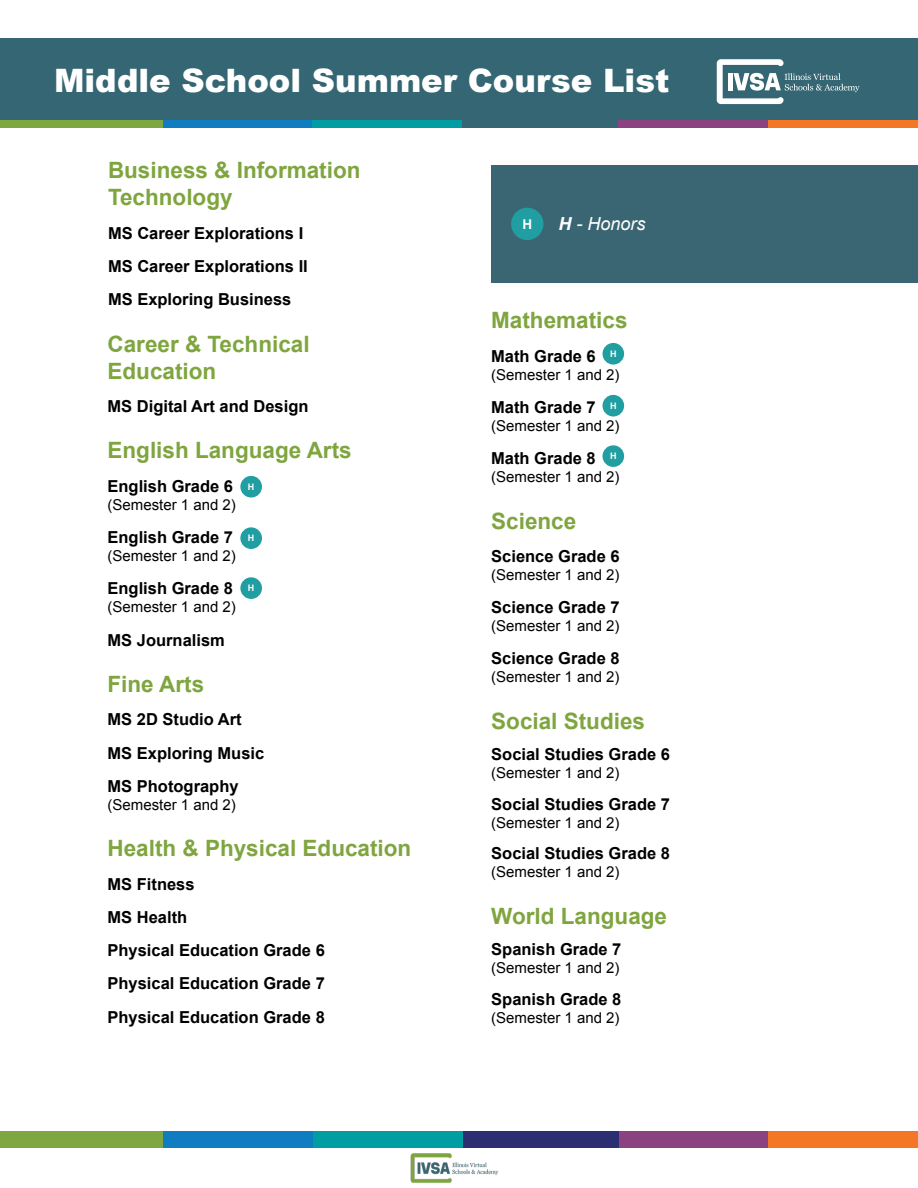
<style>
.page{position:relative;width:918px;height:1188px;background:#fff}
.page>*{position:absolute;margin:0;border:0;box-sizing:border-box;transform-origin:0 0}
.t1{font:900 32.25px "Arial";color:#fff}
.t2{font:700 22.5px/27px "Arial";color:#7fa53f}
.t3{font:italic 18px "Arial";color:#fff}
.t4{font:700 16.5px "Arial";color:#000}
.t5{font:15px "Arial";color:#000}
.t6{font:700 13.5px "Arial";color:#fff}
.t7{font:700 9px "Arial";color:#fff}
.s1{font-weight:700}
</style>
<div class="page">
<div style="left:0;top:38px;width:918px;height:83px;background:#356673"></div>
<div style="left:0;top:121px;width:163px;height:7px;background:#7ea742"></div>
<div style="left:462px;top:121px;width:157px;height:7px;background:#356673"></div>
<div style="left:163px;top:121px;width:149px;height:7px;background:#107dc1"></div>
<div style="left:312px;top:121px;width:150px;height:7px;background:#009ea2"></div>
<div style="left:619px;top:121px;width:149px;height:7px;background:#8c4280"></div>
<div style="left:768px;top:121px;width:150px;height:7px;background:#f37724"></div>
<div style="left:0;top:1131px;width:163px;height:16px;background:#7ea742"></div>
<div style="left:463px;top:1131px;width:156px;height:16px;background:#2b2e70"></div>
<div style="left:163px;top:1131px;width:150px;height:16px;background:#107dc1"></div>
<div style="left:313px;top:1131px;width:150px;height:16px;background:#009ea2"></div>
<div style="left:619px;top:1131px;width:150px;height:16px;background:#8c4280"></div>
<div style="left:768px;top:1131px;width:150px;height:16px;background:#f37724"></div>
<svg style="left:717px;top:59px;width:143px;height:45px"></svg>
<img style="left:410px;top:1153px;width:89px;height:30px">
<div style="left:491px;top:165px;width:427px;height:118px;background:#3a6673"></div>
<div style="left:512px;top:209px;width:30px;height:30px;background:#219ea1;border-radius:50%"></div>
<div style="left:511px;top:208px;width:32px;height:32px;border:2px solid #219ea1;border-radius:50%"></div>
<div style="left:241px;top:477px;width:20px;height:20px;background:#219ea1;border-radius:50%"></div>
<div style="left:240px;top:476px;width:22px;height:22px;border:2px solid #219ea1;border-radius:50%"></div>
<div style="left:241px;top:528px;width:20px;height:20px;background:#219ea1;border-radius:50%"></div>
<div style="left:240px;top:527px;width:22px;height:22px;border:2px solid #219ea1;border-radius:50%"></div>
<div style="left:241px;top:578px;width:20px;height:20px;background:#219ea1;border-radius:50%"></div>
<div style="left:240px;top:577px;width:22px;height:22px;border:2px solid #219ea1;border-radius:50%"></div>
<div style="left:603px;top:344px;width:20px;height:20px;background:#219ea1;border-radius:50%"></div>
<div style="left:603px;top:343px;width:21px;height:22px;border:2px solid #219ea1;border-radius:50%"></div>
<div style="left:603px;top:396px;width:20px;height:20px;background:#219ea1;border-radius:50%"></div>
<div style="left:603px;top:395px;width:21px;height:21px;border:2px solid #219ea1;border-radius:50%"></div>
<div style="left:603px;top:446px;width:20px;height:20px;background:#219ea1;border-radius:50%"></div>
<div style="left:603px;top:445px;width:21px;height:22px;border:2px solid #219ea1;border-radius:50%"></div>
<h1 class="t1" style="left:54px;top:57px;width:617px">Middle School Summer Course List</h1>
<p class="t2" style="left:108px;top:158px;width:254px">Business &amp; Information<br>Technology</p>
<p class="t4" style="left:108px;top:222px;width:197px">MS Career Explorations I</p>
<p class="t4" style="left:108px;top:255px;width:201px">MS Career Explorations II</p>
<p class="t4" style="left:108px;top:289px;width:185px">MS Exploring Business</p>
<p class="t2" style="left:108px;top:331px;width:204px">Career &amp; Technical<br>Education</p>
<p class="t4" style="left:108px;top:395px;width:203px">MS Digital Art and Design</p>
<p class="t2" style="left:108px;top:438px;width:246px">English Language Arts</p>
<p class="t4" style="left:108px;top:475px;width:127px">English Grade 6</p>
<p class="t5" style="left:108px;top:495px;width:130px">(Semester 1 and 2)</p>
<p class="t4" style="left:108px;top:526px;width:127px">English Grade 7</p>
<p class="t5" style="left:108px;top:546px;width:130px">(Semester 1 and 2)</p>
<p class="t4" style="left:108px;top:578px;width:127px">English Grade 8</p>
<p class="t5" style="left:108px;top:597px;width:130px">(Semester 1 and 2)</p>
<p class="t4" style="left:108px;top:629px;width:119px">MS Journalism</p>
<p class="t7" style="left:248px;top:481px;width:8px">H</p>
<p class="t7" style="left:248px;top:532px;width:8px">H</p>
<p class="t7" style="left:248px;top:582px;width:8px">H</p>
<p class="t2" style="left:108px;top:671px;width:98px">Fine Arts</p>
<p class="t4" style="left:108px;top:709px;width:136px">MS 2D Studio Art</p>
<p class="t4" style="left:108px;top:742px;width:158px">MS Exploring Music</p>
<p class="t4" style="left:108px;top:775px;width:133px">MS Photography</p>
<p class="t5" style="left:108px;top:795px;width:130px">(Semester 1 and 2)</p>
<p class="t2" style="left:108px;top:836px;width:305px">Health &amp; Physical Education</p>
<p class="t4" style="left:108px;top:873px;width:89px">MS Fitness</p>
<p class="t4" style="left:108px;top:906px;width:81px">MS Health</p>
<p class="t4" style="left:108px;top:939px;width:219px">Physical Education Grade 6</p>
<p class="t4" style="left:108px;top:973px;width:219px">Physical Education Grade 7</p>
<p class="t4" style="left:108px;top:1006px;width:219px">Physical Education Grade 8</p>
<p class="t6" style="left:522px;top:215px;width:11px">H</p>
<p class="t3" style="left:559px;top:213px;width:89px"><span class="s1">H</span> - Honors</p>
<p class="t2" style="left:491px;top:308px;width:138px">Mathematics</p>
<p class="t4" style="left:491px;top:345px;width:106px">Math Grade 6</p>
<p class="t5" style="left:491px;top:364px;width:130px">(Semester 1 and 2)</p>
<p class="t4" style="left:491px;top:396px;width:106px">Math Grade 7</p>
<p class="t5" style="left:491px;top:416px;width:130px">(Semester 1 and 2)</p>
<p class="t4" style="left:491px;top:447px;width:106px">Math Grade 8</p>
<p class="t5" style="left:491px;top:467px;width:130px">(Semester 1 and 2)</p>
<p class="t7" style="left:610px;top:348px;width:8px">H</p>
<p class="t7" style="left:610px;top:400px;width:8px">H</p>
<p class="t7" style="left:610px;top:450px;width:8px">H</p>
<p class="t2" style="left:491px;top:508px;width:87px">Science</p>
<p class="t4" style="left:491px;top:545px;width:130px">Science Grade 6</p>
<p class="t5" style="left:491px;top:565px;width:130px">(Semester 1 and 2)</p>
<p class="t4" style="left:491px;top:596px;width:130px">Science Grade 7</p>
<p class="t5" style="left:491px;top:616px;width:130px">(Semester 1 and 2)</p>
<p class="t4" style="left:491px;top:648px;width:130px">Science Grade 8</p>
<p class="t5" style="left:491px;top:667px;width:130px">(Semester 1 and 2)</p>
<p class="t2" style="left:491px;top:708px;width:155px">Social Studies</p>
<p class="t4" style="left:491px;top:744px;width:180px">Social Studies Grade 6</p>
<p class="t5" style="left:491px;top:763px;width:130px">(Semester 1 and 2)</p>
<p class="t4" style="left:491px;top:793px;width:180px">Social Studies Grade 7</p>
<p class="t5" style="left:491px;top:813px;width:130px">(Semester 1 and 2)</p>
<p class="t4" style="left:491px;top:843px;width:180px">Social Studies Grade 8</p>
<p class="t5" style="left:491px;top:862px;width:130px">(Semester 1 and 2)</p>
<p class="t2" style="left:491px;top:903px;width:177px">World Language</p>
<p class="t4" style="left:491px;top:939px;width:132px">Spanish Grade 7</p>
<p class="t5" style="left:491px;top:958px;width:130px">(Semester 1 and 2)</p>
<p class="t4" style="left:491px;top:988px;width:132px">Spanish Grade 8</p>
<p class="t5" style="left:491px;top:1008px;width:130px">(Semester 1 and 2)</p>
</div>
